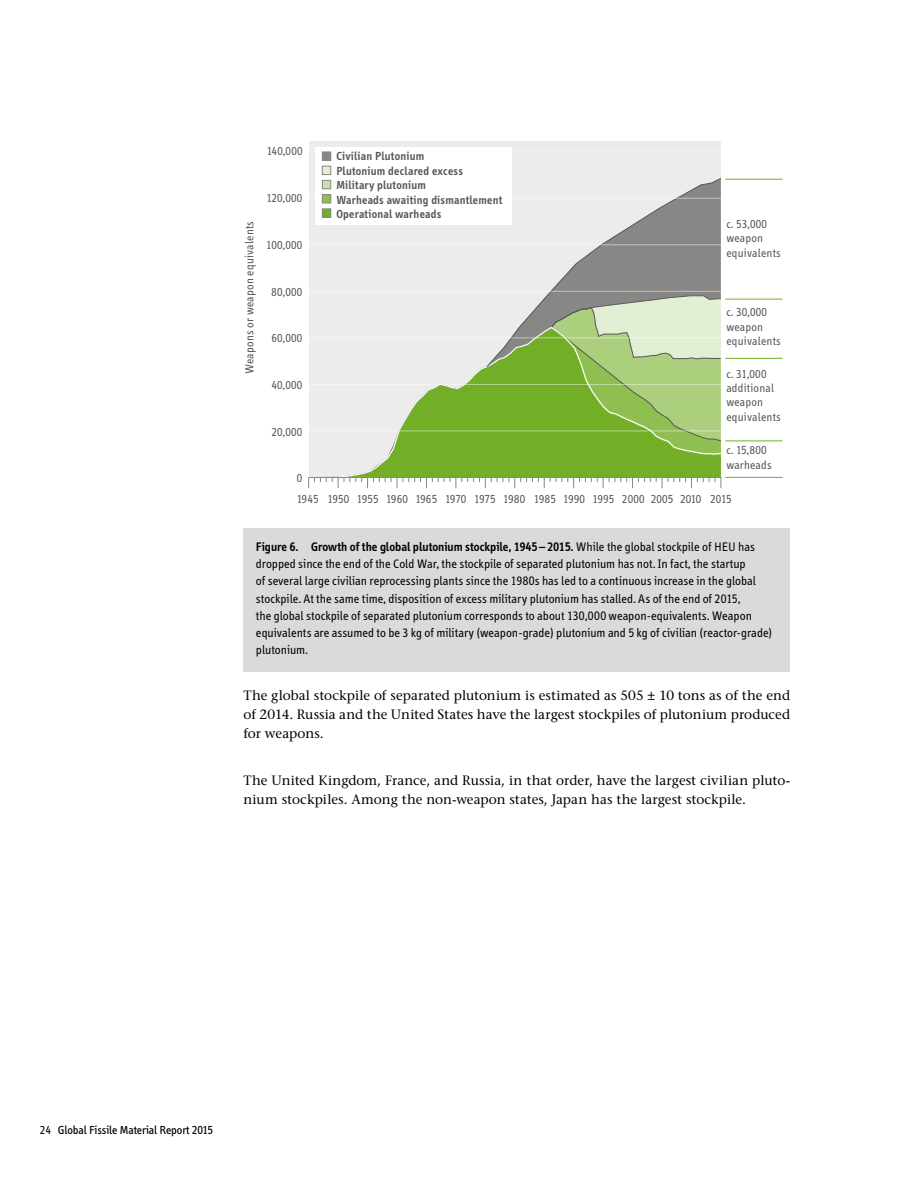
<style>
.page{position:relative;width:918px;height:1188px;background:#fff}
.page>*{position:absolute;margin:0;border:0;box-sizing:border-box;transform-origin:0 0}
.t1{font:13.5px/18.8px "Stone Serif";color:#000;text-align:justify}
.t2{font:12.75px/17.2px "Info";letter-spacing:.005em;color:#000}
.t3{font:12px/14.4px "Info";letter-spacing:.025em;color:#565656}
.t4{font:600 12px/14.4px "Info";letter-spacing:.025em;color:#565656}
.t5{font:12px "Info";color:#000}
.s1{font-weight:600}
.s2{font-style:inherit}
</style>
<div class="page">
<div style="left:309px;top:141px;width:411px;height:336px;background:#ececed"></div>
<svg style="left:317px;top:366px;width:404px;height:111px"></svg>
<svg style="left:486px;top:177px;width:235px;height:191px"></svg>
<hr style="left:309px;top:431px;width:413px;height:1px;background:#fff">
<hr style="left:309px;top:384px;width:413px;height:1px;background:#fff">
<hr style="left:309px;top:337px;width:413px;height:1px;background:#fff">
<hr style="left:309px;top:291px;width:413px;height:1px;background:#fff">
<hr style="left:309px;top:244px;width:413px;height:1px;background:#fff">
<hr style="left:309px;top:198px;width:413px;height:1px;background:#fff">
<hr style="left:309px;top:151px;width:413px;height:1px;background:#fff">
<hr style="left:725px;top:358px;width:57px;height:1px;background:#73af26">
<hr style="left:725px;top:299px;width:57px;height:1px;background:#73af26">
<hr style="left:725px;top:179px;width:57px;height:1px;background:#73af26">
<hr style="left:725px;top:441px;width:57px;height:1px;background:#73af26">
<hr style="left:725px;top:477px;width:57px;height:1px;background:#73af26">
<svg style="left:308px;top:477px;width:414px;height:11px"></svg>
<div style="left:316px;top:147px;width:196px;height:77px;background:#fff"></div>
<div style="left:322px;top:209px;width:9px;height:8px;background:#73af26"></div>
<div style="left:322px;top:209px;width:9px;height:8px;border:1px solid #878786"></div>
<div style="left:322px;top:195px;width:9px;height:8px;background:#8fbf51"></div>
<div style="left:322px;top:194px;width:9px;height:9px;border:1px solid #878786"></div>
<div style="left:322px;top:180px;width:9px;height:9px;background:#c7dfa8"></div>
<div style="left:322px;top:180px;width:9px;height:9px;border:1px solid #878786"></div>
<div style="left:322px;top:166px;width:9px;height:9px;background:#e3efd4"></div>
<div style="left:322px;top:166px;width:9px;height:9px;border:1px solid #878786"></div>
<div style="left:322px;top:152px;width:9px;height:8px;background:#878786"></div>
<div style="left:322px;top:152px;width:9px;height:9px;border:1px solid #878786"></div>
<div style="left:243px;top:529px;width:547px;height:143px;background:#dadada"></div>
<p class="t3" style="left:242px;top:374px;width:154px;rotate:-90deg">Weapons or weapon equivalents</p>
<p class="t3" style="left:267px;top:144px;width:37px">140,000</p>
<p class="t3" style="left:266px;top:191px;width:37px">120,000</p>
<p class="t3" style="left:266px;top:238px;width:37px">100,000</p>
<p class="t3" style="left:271px;top:285px;width:32px">80,000</p>
<p class="t3" style="left:271px;top:331px;width:32px">60,000</p>
<p class="t3" style="left:271px;top:378px;width:32px">40,000</p>
<p class="t3" style="left:271px;top:424px;width:32px">20,000</p>
<p class="t3" style="left:297px;top:471px;width:7px">0</p>
<p class="t4" style="left:336px;top:149px;width:167px">Civilian Plutonium<br>Plutonium declared excess<br>Military plutonium<br>Warheads awaiting dismantlement<br>Operational warheads</p>
<p class="t3" style="left:726px;top:217px;width:56px">c. 53,000 weapon equivalents</p>
<p class="t3" style="left:726px;top:305px;width:56px">c. 30,000 weapon equivalents</p>
<p class="t3" style="left:726px;top:367px;width:56px">c. 31,000 additional weapon equivalents</p>
<p class="t3" style="left:726px;top:443px;width:47px">c. 15,800 warheads</p>
<p class="t3" style="left:297px;top:492px;width:436px">1945 1950 1955 1960 1965 1970 1975 1980 1985 1990 1995 2000 2005 2010 2015</p>
<p class="t2" style="left:256px;top:538px;width:518px"><span class="s1">Figure 6. Growth of the global plutonium stockpile, 1945 – 2015.</span> While the global stockpile of HEU has dropped since the end of the Cold War, the stockpile of separated plutonium has not. In fact, the startup<br>of several large civilian reprocessing plants since the 1980s has led to a continuous increase in the global stockpile. At the same time, disposition of excess military plutonium has stalled. As of the end of 2015,<br>the global stockpile of separated plutonium corresponds to about 130,000 weapon-equivalents. Weapon equivalents are assumed to be 3 kg of military (weapon-grade) plutonium and 5 kg of civilian (reactor-grade) plutonium.</p>
<p class="t1" style="left:243px;top:686px;width:548px">The global stockpile of separated plutonium is estimated as 505 ± 10 tons as of the end of 2014. Russia and the United States have the largest stockpiles of plutonium produced for weapons.</p>
<p class="t1" style="left:243px;top:771px;width:548px">The United Kingdom, France, and Russia, in that order, have the largest civilian pluto&shy;nium stockpiles. Among the non-weapon states, Japan has the largest stockpile.</p>
<p class="t5" style="left:40px;top:1123px;width:174px"><span class="s2">24</span> Global Fissile Material Report 2015</p>
</div>
